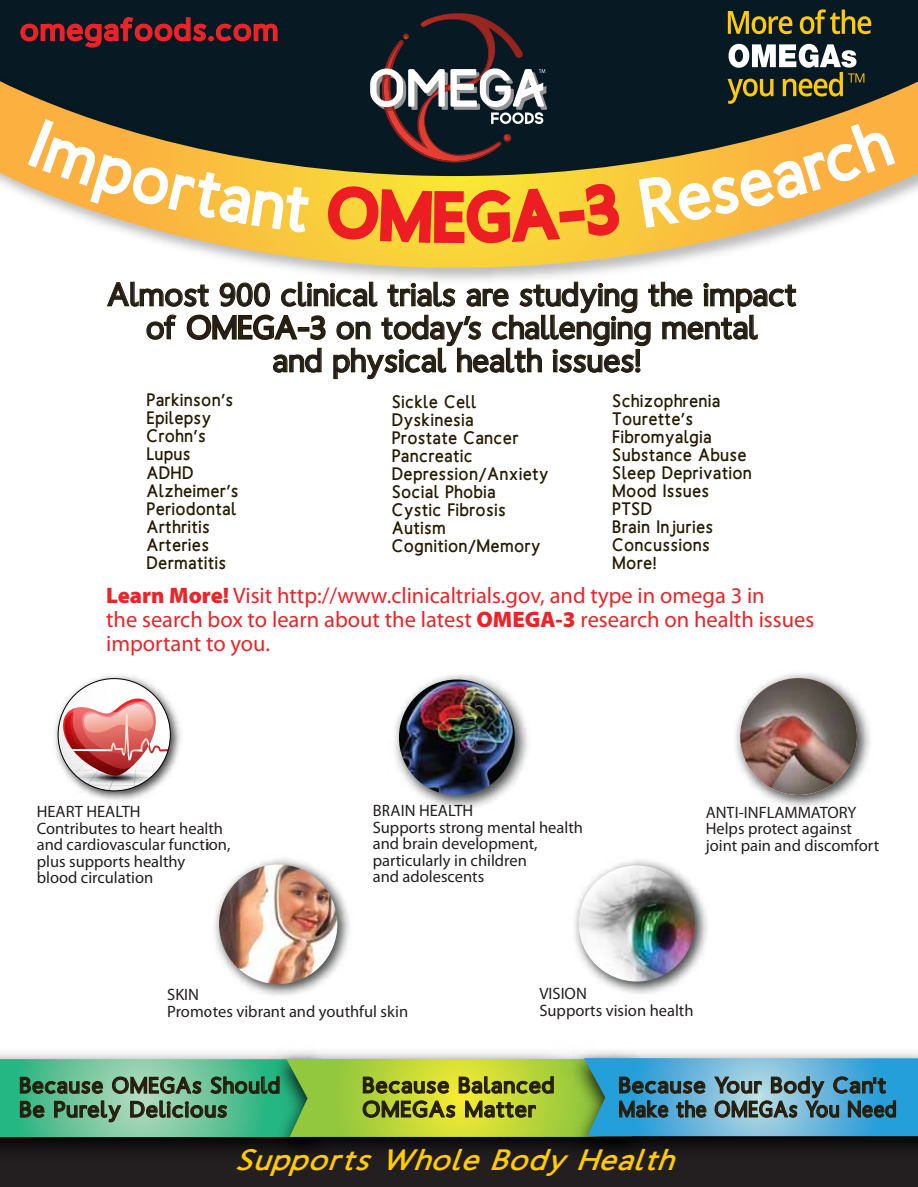
<style>
.page{position:relative;width:918px;height:1187px;background:#fff}
.page>*{position:absolute;margin:0;border:0;box-sizing:border-box;transform-origin:0 0}
.t1{font:900 67.5px "Homizio";color:#ed1d24}
.t2{font:900 33px/33px "Homizio";letter-spacing:.01em;color:#231f20;text-align:center;scale:1.06 1}
.t3{font:900 31.2px "Homizio";letter-spacing:.05em;color:#eb2429;scale:1.1 1}
.t4{font:italic 900 29.25px "Homizio";color:#ffcb05;scale:1.17 1}
.t5{font:22.5px/24px "Myriad Pro";color:#eb2429}
.t6{font:900 22.5px/24px "Homizio";letter-spacing:.05em;color:#231f20;scale:1.1 1}
.t7{font:900 22.5px/24px "Homizio";letter-spacing:.05em;color:#231f20;scale:1.06 1}
.t8{font:900 18px/18px "Homizio";letter-spacing:.05em;color:#261c02}
.t9{font:16.5px/16.5px "Myriad Pro";color:#231f20}
.s1{font-weight:900}
</style>
<div class="page">
<svg style="left:0;top:1083px;width:918px;height:103px;background:#1e1a1b"></svg>
<div style="left:0;top:0;width:918px;height:67px;background:#071923"></div>
<img style="left:263px;top:1049px;width:297px;height:110px">
<svg style="left:0;top:1058px;width:918px;height:79px;background:#6fae7f"></svg>
<svg style="left:0;top:81px;width:918px;height:118px;background:#ecb25c"></svg>
<img style="left:395px;top:674px;width:133px;height:134px">
<img style="left:399px;top:679px;width:116px;height:116px;border-radius:58px">
<img style="left:735px;top:673px;width:135px;height:134px">
<img style="left:740px;top:678px;width:117px;height:117px;border-radius:58px">
<img style="left:574px;top:860px;width:134px;height:134px">
<img style="left:579px;top:865px;width:116px;height:116px;border-radius:58px">
<img style="left:54px;top:675px;width:127px;height:126px">
<svg style="left:58px;top:678px;width:112px;height:112px"></svg>
<img style="left:214px;top:858px;width:136px;height:138px">
<img style="left:219px;top:864px;width:118px;height:120px">
<svg style="left:19px;top:9px;width:877px;height:371px"></svg>
<h3 class="t3" style="left:20px;top:12px;width:236px">omegafoods.com</h3>
<h1 class="t1" style="left:434px;top:179px;width:32px">E</h1>
<h2 class="t2" style="left:107px;top:277px;width:652px">Almost 900 clinical trials are studying the impact of OMEGA-3 on today’s challenging mental<br>and physical health issues!</h2>
<p class="t8" style="left:147px;top:391px;width:93px">Parkinson’s<br>Epilepsy<br>Crohn’s<br>Lupus<br>ADHD<br>Alzheimer’s<br>Periodontal<br>Arthritis<br>Arteries<br>Dermatitis</p>
<p class="t8" style="left:392px;top:393px;width:158px">Sickle Cell<br>Dyskinesia<br>Prostate Cancer<br>Pancreatic<br>Depression/Anxiety<br>Social Phobia<br>Cystic Fibrosis<br>Autism<br>Cognition/Memory</p>
<p class="t8" style="left:613px;top:391px;width:141px">Schizophrenia<br>Tourette’s<br>Fibromyalgia<br>Substance Abuse<br>Sleep Deprivation<br>Mood Issues<br>PTSD<br>Brain Injuries<br>Concussions<br>More!</p>
<h3 class="t5" style="left:106px;top:583px;width:710px"><span class="s1">Learn More!</span> Visit http://www.clinicaltrials.gov, and type in omega 3 in<br>the search box to learn about the latest <span class="s1">OMEGA-3</span> research on health issues important to you.</h3>
<p class="t9" style="left:373px;top:802px;width:212px">BRAIN HEALTH<br>Supports strong mental health and brain development, particularly in children<br>and adolescents</p>
<p class="t9" style="left:37px;top:803px;width:195px">HEART HEALTH<br>Contributes to heart health and cardiovascular function, plus supports healthy<br>blood circulation</p>
<p class="t9" style="left:706px;top:803px;width:175px">ANTI-INFLAMMATORY<br>Helps protect against joint pain and discomfort</p>
<p class="t9" style="left:167px;top:986px;width:242px">SKIN<br>Promotes vibrant and youthful skin</p>
<p class="t9" style="left:539px;top:985px;width:156px">VISION<br>Supports vision health</p>
<h3 class="t7" style="left:20px;top:1073px;width:247px">Because OMEGAs Should<br>Be Purely Delicious</h3>
<h3 class="t6" style="left:363px;top:1072px;width:176px">Because Balanced<br>OMEGAs Matter</h3>
<h3 class="t6" style="left:619px;top:1072px;width:254px">Because Your Body Can't<br>Make the OMEGAs You Need</h3>
<h3 class="t4" style="left:235px;top:1143px;width:385px">SupportsWholeBodyHealth</h3>
</div>
